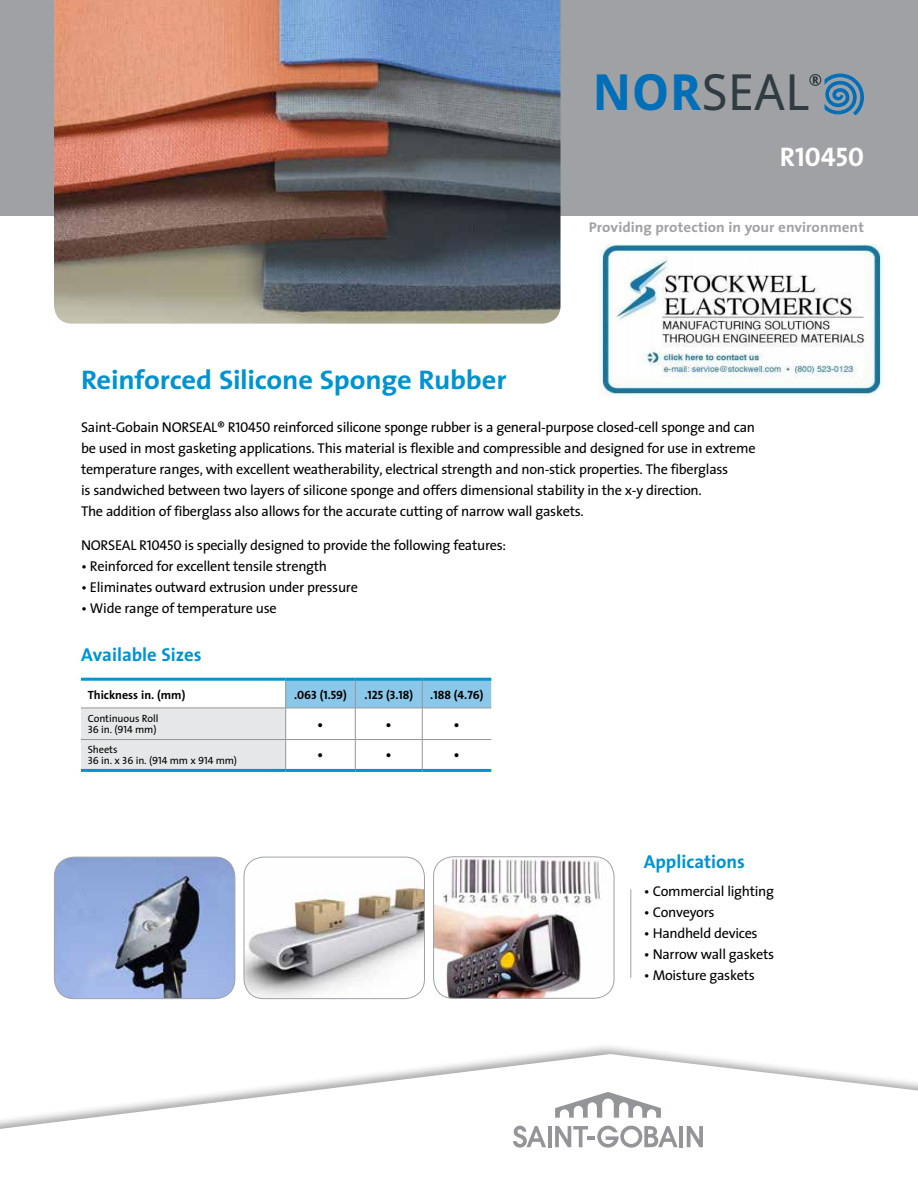
<style>
.page{position:relative;width:918px;height:1188px;background:#fff}
.page>*{position:absolute;margin:0;border:0;box-sizing:border-box;transform-origin:0 0}
.t1{font:49.8px "Droid Sans";color:#303c42}
.t2{font:700 27px "The Sans";letter-spacing:-.01em;color:#0093d0;scale:1.06 1}
.t3{font:27px "The Sans Bold Caps";color:#fff}
.t4{font:700 18.75px "The Sans";color:#0093d0}
.t5{font:16.5px "The Sans";color:#000}
.t6{font:14.25px/21px "The Sans";letter-spacing:-.02em;color:#000}
.t7{font:700 14.25px "The Sans";letter-spacing:.005em;color:#9fa1a4;scale:1.06 1}
.t8{font:12px "The Sans Bold Caps";color:#000}
.t9{font:700 12px "The Sans";color:#000}
.t10{font:10.5px/11.2px "The Sans";letter-spacing:-.01em;color:#000}
.s1{font-weight:700;color:#006fba}
.s2{font-family:"The Sans";font-weight:700}
.s3{font-family:"The Sans Caps"}
</style>
<div class="page">
<svg style="left:0;top:1054px;width:918px;height:94px"></svg>
<svg style="left:555px;top:1092px;width:106px;height:26px"></svg>
<hr style="left:679px;top:1126px;width:4px;height:21px;background:#939598">
<svg style="left:687px;top:1126px;width:16px;height:21px"></svg>
<hr style="left:548px;top:1126px;width:3px;height:21px;background:#939598">
<svg style="left:513px;top:1126px;width:33px;height:22px"></svg>
<svg style="left:555px;top:1126px;width:123px;height:22px"></svg>
<div style="left:0;top:0;width:918px;height:216px;background:#9fa1a4"></div>
<img style="left:54px;top:0;width:507px;height:324px">
<hr style="left:630px;top:889px;width:1px;height:89px;background:#9fa1a4">
<svg style="left:809px;top:74px;width:55px;height:41px"></svg>
<hr style="left:81px;top:769px;width:205px;height:3px;background:#0093d0">
<hr style="left:286px;top:769px;width:69px;height:3px;background:#0093d0">
<hr style="left:355px;top:769px;width:67px;height:3px;background:#0093d0">
<hr style="left:422px;top:769px;width:69px;height:3px;background:#0093d0">
<hr style="left:81px;top:678px;width:205px;height:3px;background:#0093d0">
<hr style="left:286px;top:678px;width:69px;height:3px;background:#0093d0">
<hr style="left:355px;top:678px;width:67px;height:3px;background:#0093d0">
<hr style="left:422px;top:678px;width:69px;height:3px;background:#0093d0">
<svg style="left:81px;top:679px;width:410px;height:91px"></svg>
<img style="left:244px;top:857px;width:180px;height:142px">
<div style="left:244px;top:857px;width:181px;height:142px;border:1px solid #9fa1a4;border-radius:20px"></div>
<img style="left:434px;top:857px;width:180px;height:141px">
<div style="left:433px;top:856px;width:181px;height:143px;border:1px solid #9fa1a4;border-radius:20px"></div>
<img style="left:54px;top:857px;width:181px;height:142px">
<div style="left:54px;top:857px;width:181px;height:142px;border:1px solid #9fa1a4;border-radius:20px"></div>
<img style="left:600px;top:245px;width:284px;height:151px">
<h1 class="t1" style="left:593px;top:57px;width:218px"><span class="s1">NOR</span>SEAL</h1>
<h2 class="t3" style="left:780px;top:134px;width:86px"><span class="s2">R</span>10450</h2>
<p class="t7" style="left:589px;top:215px;width:261px">Providing protection in your environment</p>
<h2 class="t2" style="left:81px;top:357px;width:403px">Reinforced Silicone Sponge Rubber</h2>
<p class="t6" style="left:81px;top:416px;width:676px">Saint-Gobain NORSEAL<span class="s3">®</span> R<span class="s3">10450</span> reinforced silicone sponge rubber is a general-purpose closed-cell sponge and can be used in most gasketing applications. This material is flexible and compressible and designed for use in extreme temperature ranges, with excellent weatherability, electrical strength and non-stick properties. The fiberglass<br>is sandwiched between two layers of silicone sponge and offers dimensional stability in the x-y direction.<br>The addition of fiberglass also allows for the accurate cutting of narrow wall gaskets.</p>
<p class="t6" style="left:81px;top:534px;width:427px">NORSEAL R<span class="s3">10450</span> is specially designed to provide the following features:</p>
<p class="t6" style="left:81px;top:555px;width:248px">• Reinforced for excellent tensile strength</p>
<p class="t6" style="left:81px;top:576px;width:278px">• Eliminates outward extrusion under pressure</p>
<p class="t6" style="left:81px;top:597px;width:197px">• Wide range of temperature use</p>
<h3 class="t4" style="left:81px;top:639px;width:122px">Available Sizes</h3>
<p class="t9" style="left:88px;top:684px;width:99px">Thickness in. (mm)</p>
<p class="t8" style="left:294px;top:684px;width:54px">.063 (1.59)</p>
<p class="t8" style="left:364px;top:684px;width:50px">.125 (3.18)</p>
<p class="t8" style="left:430px;top:684px;width:55px">.188 (4.76)</p>
<p class="t10" style="left:88px;top:712px;width:72px">Continuous Roll<br><span class="s3">36</span> in. (<span class="s3">914</span> mm)</p>
<p class="t5" style="left:317px;top:710px;width:9px">•</p>
<p class="t5" style="left:385px;top:710px;width:9px">•</p>
<p class="t5" style="left:453px;top:710px;width:9px">•</p>
<p class="t10" style="left:88px;top:743px;width:151px">Sheets<br><span class="s3">36</span> in. x <span class="s3">36</span> in. (<span class="s3">914</span> mm x <span class="s3">914</span> mm)</p>
<p class="t5" style="left:317px;top:741px;width:9px">•</p>
<p class="t5" style="left:385px;top:741px;width:9px">•</p>
<p class="t5" style="left:453px;top:741px;width:9px">•</p>
<h3 class="t4" style="left:644px;top:846px;width:103px">Applications</h3>
<p class="t6" style="left:644px;top:880px;width:132px">• Commercial lighting</p>
<p class="t6" style="left:644px;top:901px;width:72px">• Conveyors</p>
<p class="t6" style="left:644px;top:922px;width:115px">• Handheld devices</p>
<p class="t6" style="left:644px;top:943px;width:132px">• Narrow wall gaskets</p>
<p class="t6" style="left:644px;top:964px;width:113px">• Moisture gaskets</p>
</div>
